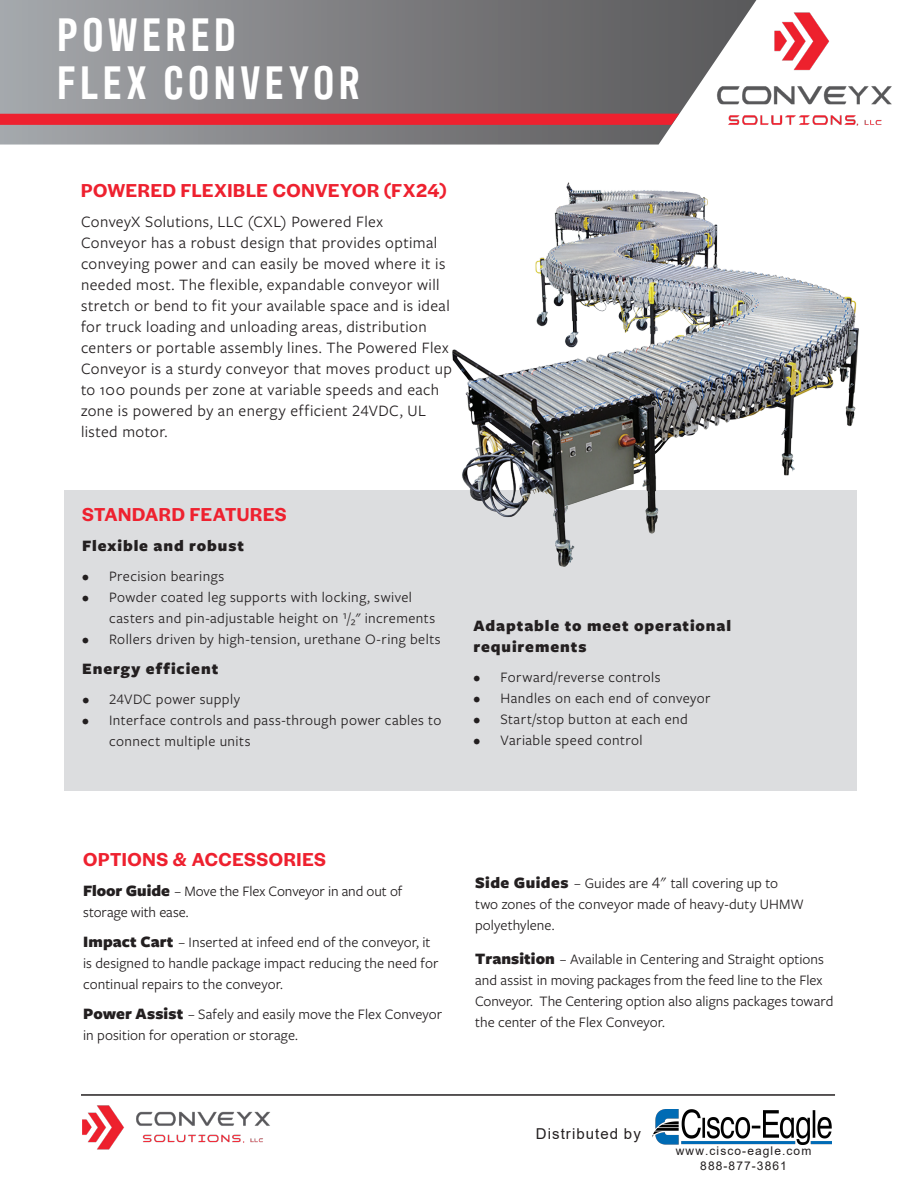
<style>
.page{position:relative;width:918px;height:1188px;background:#fff}
.page>*{position:absolute;margin:0;border:0;box-sizing:border-box;transform-origin:0 0}
.Body{font:600 48px "Antarctican Headline";letter-spacing:.1em;color:#fff}
.Body-2{font:600 19.5px "Halyard Display";letter-spacing:.025em;color:#ee212f}
.Body-3{font:16.5px/21px "Freight Sans Pro";letter-spacing:.025em;color:#231f20}
.Body-4{font:900 16.5px/21px "Freight Sans Pro";letter-spacing:.055em;color:#231f20}
.Body-5{font:15px/21px "Freight Sans Pro";letter-spacing:.005em;color:#231f20}
.Body-6{font:15px/21px "Freight Sans Pro";letter-spacing:.03em;color:#231f20}
.Body-7{font:15px "Freight Sans Pro";letter-spacing:.025em;color:#231f20}
.t1{font:15px "Arial";letter-spacing:.07em;color:#231f20}
.t2{font:12px/14.4px "Arial";letter-spacing:.09em;color:#221e1f;text-align:center}
.s1{font-weight:900;font-size:16.5px}
.s2{font-size:16.5px}
</style>
<div class="page">
<hr style="left:81px;top:1094px;width:754px;height:2px;background:#231f20">
<img style="left:760px;top:12px;width:132px;height:114px">
<svg style="left:0;top:0;width:760px;height:145px;background:#88888b"></svg>
<svg style="left:0;top:114px;width:679px;height:11px;background:#ec2330"></svg>
<div style="left:64px;top:490px;width:792px;height:301px;background:#dcdddf"></div>
<img style="left:452px;top:182px;width:407px;height:387px">
<img style="left:652px;top:1109px;width:180px;height:35px">
<img style="left:82px;top:1106px;width:188px;height:44px">
<p class="Body" style="left:57px;top:1px;width:180px">POWERED</p>
<p class="Body" style="left:57px;top:49px;width:304px">FLEX CONVEYOR</p>
<p class="Body-2" style="left:81px;top:176px;width:367px">POWERED FLEXIBLE CONVEYOR (FX24)</p>
<p class="Body-3" style="left:81px;top:210px;width:373px">ConveyX Solutions, LLC (CXL) Powered Flex Conveyor has a robust design that provides optimal conveying power and can easily be moved where it is needed most. The flexible, expandable conveyor will stretch or bend to fit your available space and is ideal for truck loading and unloading areas, distribution centers or portable assembly lines. The Powered Flex Conveyor is a sturdy conveyor that moves product up to 100 pounds per zone at variable speeds and each zone is powered by an energy efficient 24VDC, UL listed motor.</p>
<p class="Body-2" style="left:82px;top:500px;width:206px">STANDARD FEATURES</p>
<p class="Body-4" style="left:82px;top:534px;width:163px">Flexible and robust</p>
<p class="Body-7" style="left:82px;top:566px;width:144px">• Precision bearings</p>
<p class="Body-6" style="left:109px;top:586px;width:328px;text-indent:-27px">• Powder coated leg supports with locking, swivel casters and pin-adjustable height on ¹/₂" increments</p>
<p class="Body-6" style="left:82px;top:628px;width:360px">• Rollers driven by high-tension, urethane O-ring belts</p>
<p class="Body-4" style="left:82px;top:657px;width:138px">Energy efficient</p>
<p class="Body-6" style="left:82px;top:688px;width:160px">• 24VDC power supply</p>
<p class="Body-6" style="left:109px;top:709px;width:334px;text-indent:-27px">• Interface controls and pass-through power cables to connect multiple units</p>
<p class="Body-4" style="left:473px;top:614px;width:259px">Adaptable to meet operational requirements</p>
<p class="Body-6" style="left:473px;top:666px;width:189px">• Forward/reverse controls</p>
<p class="Body-6" style="left:473px;top:687px;width:239px">• Handles on each end of conveyor</p>
<p class="Body-6" style="left:473px;top:708px;width:216px">• Start/stop button at each end</p>
<p class="Body-6" style="left:473px;top:729px;width:171px">• Variable speed control</p>
<p class="Body-2" style="left:83px;top:845px;width:244px">OPTIONS &amp; ACCESSORIES</p>
<p class="Body-5" style="left:83px;top:880px;width:321px"><span class="s1">Floor Guide</span> – Move the Flex Conveyor in and out of storage with ease.</p>
<p class="Body-5" style="left:83px;top:931px;width:357px"><span class="s1">Impact Cart</span> – Inserted at infeed end of the conveyor, it is designed to handle package impact reducing the need for continual repairs to the conveyor.</p>
<p class="Body-5" style="left:83px;top:1003px;width:361px"><span class="s1">Power Assist</span> – Safely and easily move the Flex Conveyor in position for operation or storage.</p>
<p class="Body-5" style="left:475px;top:872px;width:330px"><span class="s1">Side Guides</span> – Guides are <span class="s2">4"</span> tall covering up to two zones of the conveyor made of heavy-duty UHMW polyethylene.</p>
<p class="Body-5" style="left:475px;top:948px;width:360px"><span class="s1">Transition</span> – Available in Centering and Straight options and assist in moving packages from the feed line to the Flex Conveyor. The Centering option also aligns packages toward the center of the Flex Conveyor.</p>
<p class="t1" style="left:536px;top:1123px;width:107px">Distributed by</p>
<p class="t2" style="left:676px;top:1144px;width:137px">www.cisco-eagle.com<br>888-877-3861</p>
</div>
